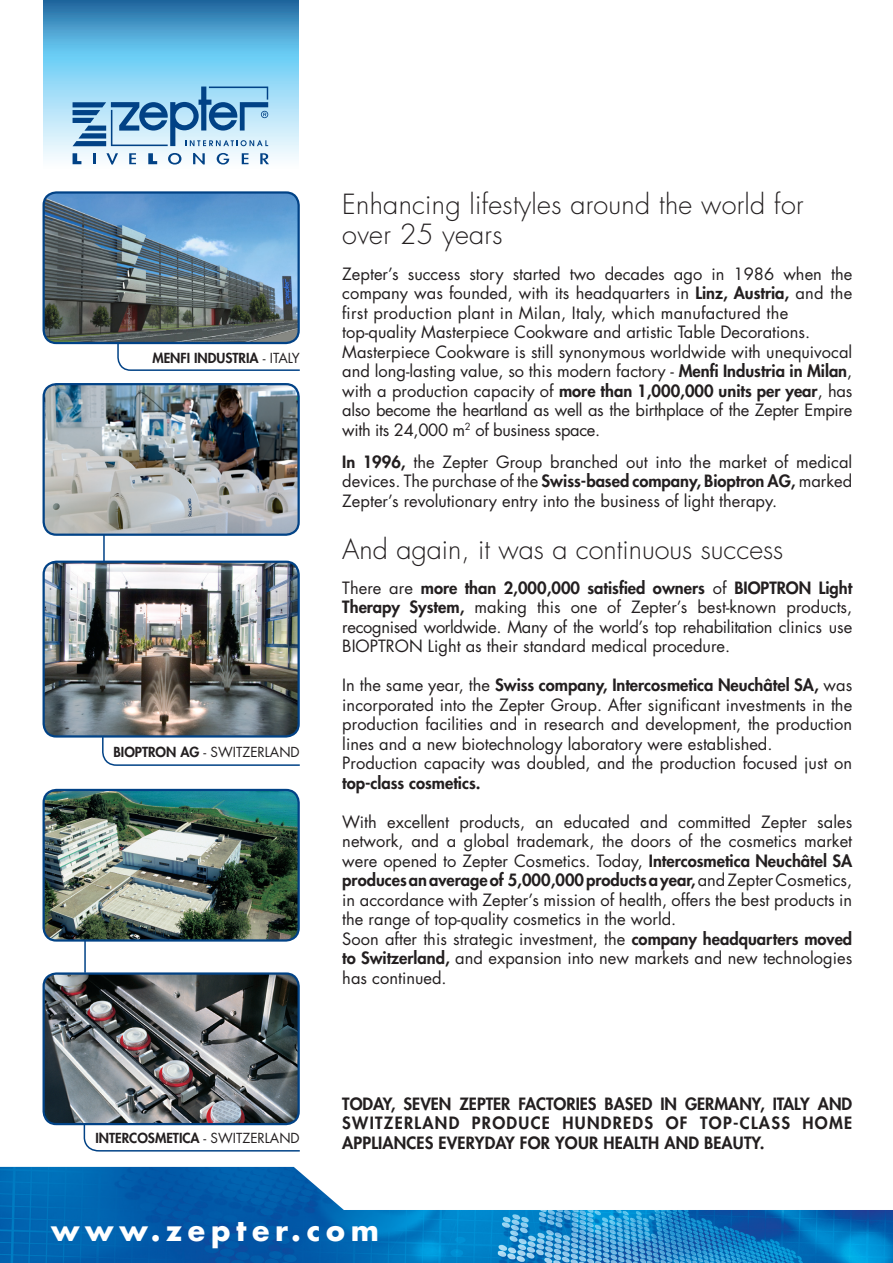
<style>
.page{position:relative;width:893px;height:1263px;background:#fff}
.page>*{position:absolute;margin:0;border:0;box-sizing:border-box;transform-origin:0 0}
.t1{font:700 28.5px "Futura Std";letter-spacing:.2em;color:#fff}
.t2{font:300 27px/30px "Futura Std";letter-spacing:.01em;color:#231f20}
.t3{font:16.5px/19.5px "Futura Std";color:#231f20;text-align:justify}
.t4{font:800 16.5px/19.5px "Futura Std";letter-spacing:.01em;color:#231f20}
.t5{font:800 13.5px "Futura Std";color:#231f20}
.t6{font:13.5px "Futura Std";color:#231f20}
.s1{font-weight:400}
.s2{font-weight:800}
</style>
<div class="page">
<img style="left:0;top:1167px;width:893px;height:96px">
<svg style="left:44px;top:0;width:255px;height:165px;background:#7abfe2"></svg>
<svg style="left:83px;top:1124px;width:217px;height:28px"></svg>
<hr style="left:84px;top:941px;width:2px;height:32px;background:#014286">
<svg style="left:101px;top:736px;width:199px;height:30px"></svg>
<hr style="left:103px;top:535px;width:2px;height:27px;background:#014286">
<svg style="left:117px;top:344px;width:183px;height:27px"></svg>
<img style="left:44px;top:790px;width:253px;height:149px">
<div style="left:43px;top:789px;width:257px;height:153px;border:2px solid #014286;border-radius:13px"></div>
<img style="left:44px;top:975px;width:255px;height:149px">
<div style="left:43px;top:972px;width:257px;height:153px;border:2px solid #014286;border-radius:13px"></div>
<img style="left:44px;top:562px;width:255px;height:174px">
<div style="left:43px;top:561px;width:257px;height:176px;border:2px solid #014286;border-radius:13px"></div>
<img style="left:44px;top:384px;width:253px;height:151px">
<div style="left:43px;top:383px;width:257px;height:153px;border:2px solid #014286;border-radius:13px"></div>
<img style="left:44px;top:194px;width:255px;height:149px">
<div style="left:43px;top:191px;width:257px;height:153px;border:2px solid #014286;border-radius:13px"></div>
<svg style="left:73px;top:153px;width:8px;height:11px"></svg>
<svg style="left:93px;top:153px;width:2px;height:11px"></svg>
<svg style="left:106px;top:153px;width:12px;height:12px"></svg>
<svg style="left:129px;top:153px;width:7px;height:11px"></svg>
<svg style="left:148px;top:153px;width:9px;height:11px"></svg>
<svg style="left:168px;top:153px;width:13px;height:12px"></svg>
<svg style="left:193px;top:153px;width:12px;height:11px"></svg>
<svg style="left:217px;top:153px;width:12px;height:12px"></svg>
<svg style="left:242px;top:153px;width:7px;height:11px"></svg>
<svg style="left:260px;top:153px;width:9px;height:11px"></svg>
<svg style="left:73px;top:87px;width:195px;height:59px;background:#84b4d6"></svg>
<p class="t5" style="left:152px;top:349px;width:149px">MENFI INDUSTRIA <span class="s1">- ITALY</span></p>
<p class="t6" style="left:113px;top:743px;width:188px"><span class="s2">BIOPTRON AG</span> - SWITZERLAND</p>
<p class="t2" style="left:342px;top:190px;width:463px">Enhancing lifestyles around the world for over 25 years</p>
<p class="t3" style="left:342px;top:264px;width:511px">Zepter’s success story started two decades ago in 1986 when the company was founded, with its headquarters in <span class="s2">Linz, Austria,</span> and the first production plant in Milan, Italy, which manufactured the</p>
<p class="t3" style="left:342px;top:322px;width:469px">top-quality Masterpiece Cookware and artistic Table Decorations.</p>
<p class="t3" style="left:342px;top:342px;width:511px">Masterpiece Cookware is still synonymous worldwide with unequivocal and long-lasting value, so this modern factory - <span class="s2">Menfi Industria in Milan</span>, with a production capacity of <span class="s2">more than 1,000,000 units per year</span>, has also become the heartland as well as the birthplace of the Zepter Empire with its 24,000 m<sup>2</sup> of business space.</p>
<p class="t3" style="left:342px;top:452px;width:512px"><span class="s2">In 1996,</span> the Zepter Group branched out into the market of medical</p>
<p class="t3" style="left:342px;top:471px;width:511px">devices. The purchase of the <span class="s2">Swiss-based company, Bioptron AG,</span> marked<br>Zepter’s revolutionary entry into the business of light therapy.</p>
<p class="t2" style="left:342px;top:535px;width:443px">And again, it was a continuous success</p>
<p class="t4" style="left:342px;top:578px;width:511px"><span class="s1">There are</span> more than 2,000,000 satisfied owners <span class="s1">of</span> BIOPTRON Light<br>Therapy System, <span class="s1">making this one of Zepter’s best-known products,</span></p>
<p class="t3" style="left:342px;top:617px;width:511px">recognised worldwide. Many of the world’s top rehabilitation clinics use<br>BIOPTRON Light as their standard medical procedure.</p>
<p class="t3" style="left:342px;top:675px;width:511px">In the same year, the <span class="s2">Swiss company, Intercosmetica Neuchâtel SA,</span> was incorporated into the Zepter Group. After significant investments in the production facilities and in research and development, the production lines and a new biotechnology laboratory were established.</p>
<p class="t3" style="left:342px;top:753px;width:511px">Production capacity was doubled, and the production focused just on <span class="s2">top-class cosmetics.</span></p>
<p class="t3" style="left:342px;top:812px;width:511px">With excellent products, an educated and committed Zepter sales network, and a global trademark, the doors of the cosmetics market were opened to Zepter Cosmetics. Today, <span class="s2">Intercosmetica Neuchâtel SA produces an average of 5,000,000 products a year,</span> and Zepter Cosmetics,</p>
<p class="t3" style="left:342px;top:890px;width:511px">in accordance with Zepter’s mission of health, offers the best products in the range of top-quality cosmetics in the world.</p>
<p class="t3" style="left:342px;top:929px;width:511px">Soon after this strategic investment, the <span class="s2">company headquarters moved</span></p>
<p class="t3" style="left:342px;top:948px;width:511px"><span class="s2">to Switzerland,</span> and expansion into new markets and new technologies</p>
<p class="t3" style="left:342px;top:968px;width:106px">has continued.</p>
<p class="t5" style="left:95px;top:1129px;width:206px">INTERCOSMETICA <span class="s1">- SWITZERLAND</span></p>
<p class="t4" style="left:342px;top:1094px;width:511px;text-align:justify">TODAY, SEVEN ZEPTER FACTORIES BASED IN GERMANY, ITALY AND SWITZERLAND PRODUCE HUNDREDS OF TOP-CLASS HOME APPLIANCES EVERYDAY FOR YOUR HEALTH AND BEAUTY.</p>
<h1 class="t1" style="left:51px;top:1211px;width:329px">www.zepter.com</h1>
</div>
